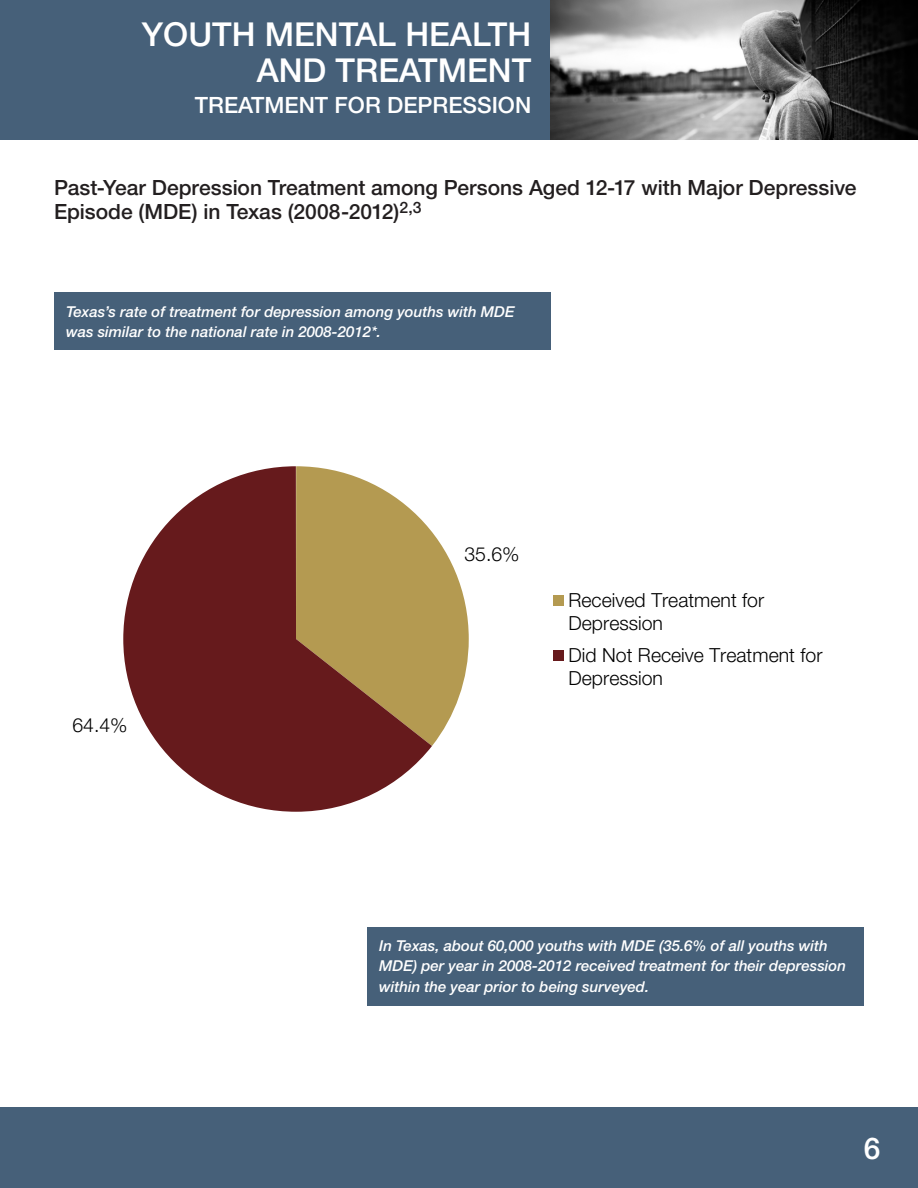
<style>
.page{position:relative;width:918px;height:1188px;background:#fff}
.page>*{position:absolute;margin:0;border:0;box-sizing:border-box;transform-origin:0 0}
.t1{font:500 33px/36px "Helvetica Neue LT Std";color:#fff;text-align:right}
.t2{font:500 30px "Helvetica Neue LT Std";color:#fff}
.t3{font:500 22.5px "Helvetica Neue LT Std";color:#fff}
.t4{font:500 21px/24px "Helvetica Neue LT Std";color:#231f20}
.t5{font:300 19.5px/23.1px "Helvetica Neue LT Std";color:#000}
.t6{font:italic 500 15px/20.2px "Helvetica Neue LT Std";color:#fff}
</style>
<div class="page">
<div style="left:0;top:0;width:551px;height:140px;background:#466079"></div>
<div style="left:0;top:1107px;width:918px;height:81px;background:#466079"></div>
<img style="left:551px;top:0;width:367px;height:140px">
<div style="left:54px;top:292px;width:497px;height:58px;background:#466079"></div>
<svg style="left:432px;top:532px;width:37px;height:214px;fill:#b49a51"></svg>
<svg style="left:123px;top:466px;width:309px;height:346px;fill:#661a1c"></svg>
<div style="left:554px;top:596px;width:10px;height:10px;background:#b49a51"></div>
<div style="left:554px;top:650px;width:10px;height:11px;background:#661a1c"></div>
<div style="left:367px;top:927px;width:497px;height:78px;background:#466079"></div>
<h1 class="t1" style="left:142px;top:16px;width:391px">YOUTH MENTAL HEALTH<br>AND TREATMENT</h1>
<h2 class="t3" style="left:195px;top:92px;width:338px">TREATMENT FOR DEPRESSION</h2>
<p class="t4" style="left:54px;top:175px;width:804px">Past-Year Depression Treatment among Persons Aged 12-17 with Major Depressive<br>Episode (MDE) in Texas (2008-2012)<sup>2,3</sup></p>
<p class="t6" style="left:66px;top:301px;width:450px">Texas’s rate of treatment for depression among youths with MDE was similar to the national rate in 2008-2012*.</p>
<h3 class="t5" style="left:72px;top:713px;width:57px">64.4%</h3>
<h3 class="t5" style="left:465px;top:542px;width:57px">35.6%</h3>
<h3 class="t5" style="left:569px;top:588px;width:197px">Received Treatment for<br>Depression</h3>
<h3 class="t5" style="left:569px;top:643px;width:255px">Did Not Receive Treatment for<br>Depression</h3>
<p class="t6" style="left:379px;top:936px;width:468px">In Texas, about 60,000 youths with MDE (35.6% of all youths with<br>MDE) per year in 2008-2012 received treatment for their depression within the year prior to being surveyed.</p>
<h2 class="t2" style="left:864px;top:1130px;width:18px">6</h2>
</div>
